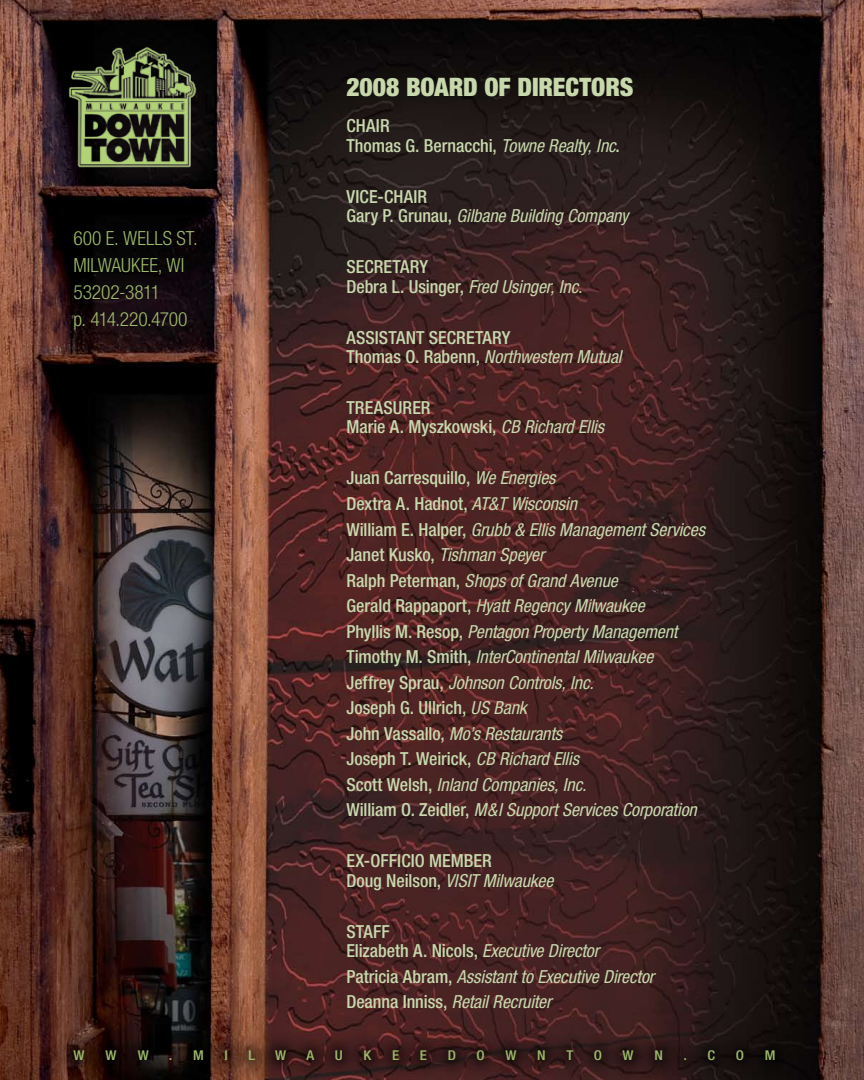
<style>
.page{position:relative;width:864px;height:1080px;background:#fff}
.page>*{position:absolute;margin:0;border:0;box-sizing:border-box;transform-origin:0 0}
.t1{font:900 condensed 25.5px "Helvetica Neue";letter-spacing:-.005em;color:#c8d8ad}
.t2{font:300 condensed 19.5px/27px "Helvetica Neue";color:#9db96b}
.t3{font:italic condensed 18px/25.5px "Helvetica Neue";letter-spacing:-.005em;color:#c8d8ad}
.t4{font:500 condensed 18px/19.5px "Helvetica Neue";color:#c8d8ad}
.t5{font:500 condensed 13.5px "Helvetica Neue";color:#9db96b;scale:1.1 1}
.s1{font-weight:400;font-style:italic}
.s2{font-weight:500;font-style:normal}
</style>
<div class="page">
<img style="left:0;top:0;width:864px;height:1080px">
<img style="left:47px;top:40px;width:155px;height:133px">
<svg style="left:53px;top:1029px;width:738px;height:48px;background:#331a17"></svg>
<p class="t2" style="left:74px;top:224px;width:126px">600 E. WELLS ST.<br>MILWAUKEE, WI<br>53202-3811<br>p. 414.220.4700</p>
<h1 class="t1" style="left:346px;top:71px;width:288px">2008 BOARD OF DIRECTORS</h1>
<p class="t4" style="left:346px;top:116px;width:275px">Chair<br>Thomas G. Bernacchi, <span class="s1">Towne Realty, Inc</span>.</p>
<p class="t4" style="left:346px;top:186px;width:284px">Vice-Chair<br>Gary P. Grunau, <span class="s1">Gilbane Building Company</span></p>
<p class="t4" style="left:346px;top:257px;width:238px">Secretary<br>Debra L. Usinger, <span class="s1">Fred Usinger, Inc.</span></p>
<p class="t4" style="left:346px;top:327px;width:10px">Assist</p>
<p class="t4" style="left:346px;top:327px;width:277px;text-indent:50px">ant Secretary<br>Thomas O. Rabenn, <span class="s1">Northwestern Mutual</span></p>
<p class="t4" style="left:346px;top:398px;width:259px">Treasu rer<br>Marie A. Myszkowski, <span class="s1">CB Richard Ellis</span></p>
<p class="t3" style="left:346px;top:465px;width:360px"><span class="s2">Juan Carresquillo,</span> We Energies<br><span class="s2">Dextra A. Hadnot,</span> AT&amp;T Wisconsin<br><span class="s2">William E. Halper,</span> Grubb &amp; Ellis Management Services <span class="s2">Janet Kusko,</span> Tishman Speyer<br><span class="s2">Ralph Peterman,</span> Shops of Grand Avenue<br><span class="s2">Gerald Rappaport,</span> Hyatt Regency Milwaukee<br><span class="s2">Phyllis M. Resop,</span> Pentagon Property Management <span class="s2">Timothy M. Smith,</span> InterContinental Milwaukee <span class="s2">Jeffrey Sprau,</span> Johnson Controls, Inc.<br><span class="s2">Joseph G. Ullrich,</span> US Bank<br><span class="s2">John Vassallo,</span> Mo’s Restaurants<br><span class="s2">Joseph T. Weirick,</span> CB Richard Ellis<br><span class="s2">Scott Welsh,</span> Inland Companies, Inc.<br><span class="s2">William O. Zeidler,</span> M&amp;I Support Services Corporation</p>
<p class="t4" style="left:346px;top:851px;width:59px">Ex-Officio</p>
<p class="t4" style="left:429px;top:851px;width:24px">Membe</p>
<p class="t3" style="left:346px;top:851px;width:208px;line-height:19.5px;text-indent:136px"><span class="s2">r<br>Doug Neilson,</span> VISIT Milwaukee</p>
<p class="t4" style="left:346px;top:921px;width:254px">Staff<br>Elizabeth A. Nicols, <span class="s1">Executive Director</span></p>
<p class="t3" style="left:346px;top:963px;width:309px"><span class="s2">Patricia Abram,</span> Assistant to Executive Director<br><span class="s2">Deanna Inniss,</span> Retail Recruiter</p>
<p class="t5" style="left:74px;top:1048px;width:24px">www</p>
<p class="t5" style="left:169px;top:1048px;width:5px">.</p>
<p class="t5" style="left:193px;top:1048px;width:22px">milw</p>
<p class="t5" style="left:307px;top:1048px;width:9px">a</p>
<p class="t5" style="left:335px;top:1048px;width:26px">ukeedowntown</p>
<p class="t5" style="left:683px;top:1048px;width:5px">.</p>
<p class="t5" style="left:707px;top:1048px;width:22px">com</p>
</div>
